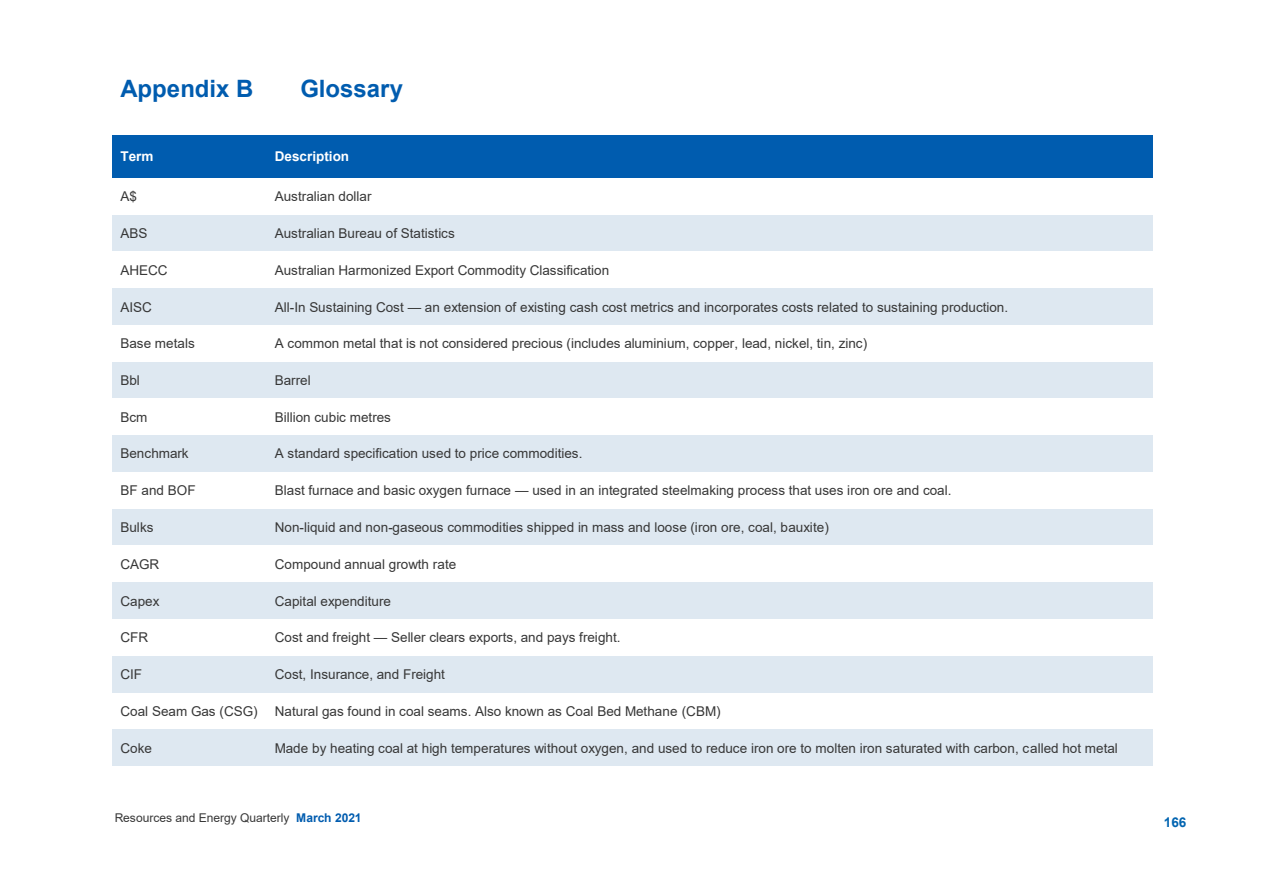
<style>
.page{position:relative;width:1263px;height:893px;background:#fff}
.page>*{position:absolute;margin:0;border:0;box-sizing:border-box;transform-origin:0 0}
.t1{font:700 24px "Arial";color:#005caf}
.t2{font:13.5px "Arial";letter-spacing:.005em;color:#373737}
.t3{font:700 13.5px "Arial";color:#fff}
.t4{font:700 13.5px "Arial";color:#0365b1}
.t5{font:12px "Arial";letter-spacing:-.005em;color:#373737}
.s1{font-weight:700;color:#005caf}
</style>
<div class="page">
<div style="left:112px;top:136px;width:155px;height:42px;background:#005caf"></div>
<div style="left:267px;top:136px;width:886px;height:42px;background:#005caf"></div>
<div style="left:112px;top:215px;width:155px;height:36px;background:#dee8f1"></div>
<div style="left:267px;top:215px;width:886px;height:36px;background:#dee8f1"></div>
<div style="left:112px;top:288px;width:155px;height:37px;background:#dee8f1"></div>
<div style="left:267px;top:288px;width:886px;height:37px;background:#dee8f1"></div>
<div style="left:112px;top:362px;width:155px;height:36px;background:#dee8f1"></div>
<div style="left:267px;top:362px;width:886px;height:36px;background:#dee8f1"></div>
<div style="left:112px;top:435px;width:155px;height:37px;background:#dee8f1"></div>
<div style="left:267px;top:435px;width:886px;height:37px;background:#dee8f1"></div>
<div style="left:112px;top:509px;width:155px;height:37px;background:#dee8f1"></div>
<div style="left:267px;top:509px;width:886px;height:37px;background:#dee8f1"></div>
<div style="left:112px;top:582px;width:155px;height:37px;background:#dee8f1"></div>
<div style="left:267px;top:582px;width:886px;height:37px;background:#dee8f1"></div>
<div style="left:112px;top:656px;width:155px;height:37px;background:#dee8f1"></div>
<div style="left:267px;top:656px;width:886px;height:37px;background:#dee8f1"></div>
<div style="left:112px;top:729px;width:155px;height:37px;background:#dee8f1"></div>
<div style="left:267px;top:729px;width:886px;height:37px;background:#dee8f1"></div>
<p class="t1" style="left:120px;top:71px;width:135px">Appendix B</p>
<p class="t1" style="left:300px;top:71px;width:104px">Glossary</p>
<p class="t3" style="left:120px;top:147px;width:35px">Term</p>
<p class="t3" style="left:275px;top:147px;width:76px">Description</p>
<p class="t2" style="left:120px;top:187px;width:18px">A$</p>
<p class="t2" style="left:275px;top:187px;width:98px">Australian dollar</p>
<p class="t2" style="left:120px;top:224px;width:29px">ABS</p>
<p class="t2" style="left:275px;top:224px;width:182px">Australian Bureau of Statistics</p>
<p class="t2" style="left:120px;top:261px;width:49px">AHECC</p>
<p class="t2" style="left:275px;top:261px;width:336px">Australian Harmonized Export Commodity Classification</p>
<p class="t2" style="left:120px;top:297px;width:33px">AISC</p>
<p class="t2" style="left:275px;top:297px;width:735px">All-In Sustaining Cost — an extension of existing cash cost metrics and incorporates costs related to sustaining production.</p>
<p class="t2" style="left:120px;top:334px;width:76px">Base metals</p>
<p class="t2" style="left:275px;top:334px;width:594px">A common metal that is not considered precious (includes aluminium, copper, lead, nickel, tin, zinc)</p>
<p class="t2" style="left:120px;top:371px;width:21px">Bbl</p>
<p class="t2" style="left:275px;top:371px;width:38px">Barrel</p>
<p class="t2" style="left:120px;top:408px;width:29px">Bcm</p>
<p class="t2" style="left:275px;top:408px;width:118px">Billion cubic metres</p>
<p class="t2" style="left:120px;top:444px;width:70px">Benchmark</p>
<p class="t2" style="left:275px;top:444px;width:309px">A standard specification used to price commodities.</p>
<p class="t2" style="left:120px;top:481px;width:77px">BF and BOF</p>
<p class="t2" style="left:275px;top:481px;width:678px">Blast furnace and basic oxygen furnace — used in an integrated steelmaking process that uses iron ore and coal.</p>
<p class="t2" style="left:120px;top:518px;width:35px">Bulks</p>
<p class="t2" style="left:275px;top:518px;width:556px">Non-liquid and non-gaseous commodities shipped in mass and loose (iron ore, coal, bauxite)</p>
<p class="t2" style="left:120px;top:555px;width:40px">CAGR</p>
<p class="t2" style="left:275px;top:555px;width:183px">Compound annual growth rate</p>
<p class="t2" style="left:120px;top:591px;width:41px">Capex</p>
<p class="t2" style="left:275px;top:591px;width:118px">Capital expenditure</p>
<p class="t2" style="left:120px;top:628px;width:29px">CFR</p>
<p class="t2" style="left:275px;top:628px;width:347px">Cost and freight — Seller clears exports, and pays freight.</p>
<p class="t2" style="left:120px;top:665px;width:23px">CIF</p>
<p class="t2" style="left:275px;top:665px;width:172px">Cost, Insurance, and Freight</p>
<p class="t2" style="left:120px;top:702px;width:139px">Coal Seam Gas (CSG)</p>
<p class="t2" style="left:275px;top:702px;width:447px">Natural gas found in coal seams. Also known as Coal Bed Methane (CBM)</p>
<p class="t2" style="left:120px;top:739px;width:33px">Coke</p>
<p class="t2" style="left:275px;top:739px;width:845px">Made by heating coal at high temperatures without oxygen, and used to reduce iron ore to molten iron saturated with carbon, called hot metal</p>
<p class="t5" style="left:115px;top:810px;width:249px">Resources and Energy Quarterly <span class="s1">March 2021</span></p>
<p class="t4" style="left:1164px;top:813px;width:24px">166</p>
</div>
